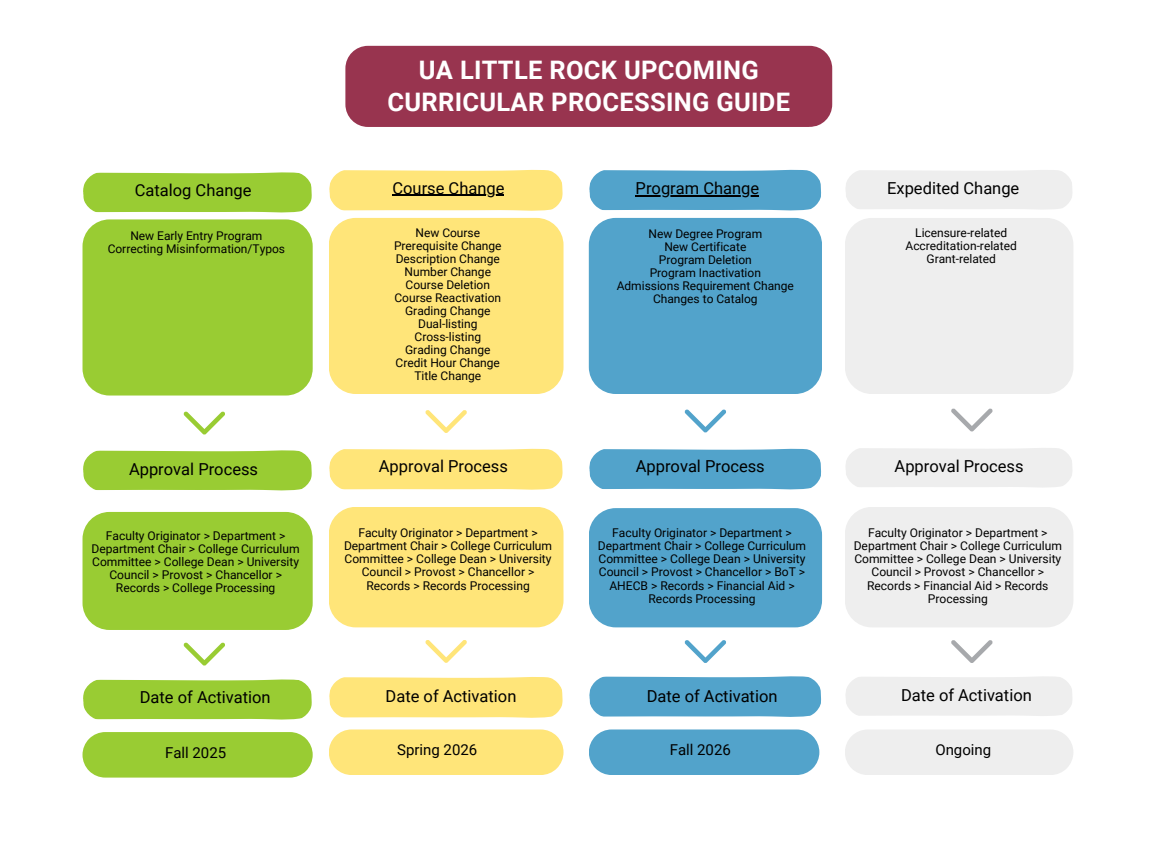
<style>
.page{position:relative;width:1152px;height:864px;background:#fff}
.page>*{position:absolute;margin:0;border:0;box-sizing:border-box;transform-origin:0 0}
.t1{font:700 25.5px/31.5px "Roboto";letter-spacing:.01em;color:#fff;text-align:center}
.t2{font:16.5px "Roboto";color:#000}
.t3{font:15px "Roboto";color:#000}
.t4{font:12px/13px "Roboto";color:#000;text-align:center}
</style>
<div class="page">
<div style="left:345px;top:45px;width:488px;height:82px;background:#98344f"></div>
<svg style="left:425px;top:410px;width:42px;height:23px"></svg>
<svg style="left:329px;top:677px;width:234px;height:41px;background:#ffe680"></svg>
<div style="left:329px;top:729px;width:235px;height:46px;background:#ffe579"></div>
<svg style="left:329px;top:448px;width:234px;height:42px;background:#ffe783"></svg>
<div style="left:329px;top:218px;width:234px;height:176px;background:#ffe579;border-radius:27px"></div>
<svg style="left:329px;top:169px;width:234px;height:42px;background:#fce482"></svg>
<hr style="left:392px;top:195px;width:112px;height:1px;background:#000">
<div style="left:329px;top:507px;width:235px;height:120px;background:#ffe579;border-radius:27px"></div>
<svg style="left:425px;top:640px;width:42px;height:23px"></svg>
<svg style="left:589px;top:676px;width:232px;height:41px;background:#5da8ce"></svg>
<div style="left:589px;top:729px;width:230px;height:46px;background:#52a3cb"></div>
<svg style="left:589px;top:448px;width:232px;height:42px;background:#60aacf"></svg>
<div style="left:589px;top:218px;width:233px;height:176px;background:#52a3cb;border-radius:27px"></div>
<svg style="left:589px;top:169px;width:232px;height:42px;background:#60a9cd"></svg>
<hr style="left:636px;top:196px;width:123px;height:1px;background:#000">
<div style="left:589px;top:508px;width:233px;height:119px;background:#52a3cb;border-radius:27px"></div>
<svg style="left:685px;top:409px;width:41px;height:24px"></svg>
<svg style="left:685px;top:640px;width:41px;height:23px"></svg>
<svg style="left:83px;top:679px;width:229px;height:41px;background:#a0cf42"></svg>
<svg style="left:83px;top:732px;width:230px;height:46px;background:#9ece3d"></svg>
<svg style="left:83px;top:450px;width:229px;height:41px;background:#a0cf42"></svg>
<div style="left:83px;top:219px;width:230px;height:177px;background:#9c3;border-radius:27px"></div>
<svg style="left:83px;top:172px;width:229px;height:41px;background:#a0cf42"></svg>
<div style="left:83px;top:512px;width:230px;height:118px;background:#9c3;border-radius:27px"></div>
<svg style="left:183px;top:411px;width:42px;height:24px"></svg>
<svg style="left:183px;top:642px;width:42px;height:24px"></svg>
<div style="left:846px;top:676px;width:226px;height:40px;background:#eee"></div>
<div style="left:845px;top:730px;width:228px;height:45px;background:#eee"></div>
<div style="left:846px;top:448px;width:226px;height:40px;background:#eee"></div>
<div style="left:845px;top:218px;width:228px;height:176px;background:#eee;border-radius:27px"></div>
<div style="left:846px;top:170px;width:226px;height:40px;background:#eee"></div>
<div style="left:845px;top:507px;width:228px;height:120px;background:#eee;border-radius:27px"></div>
<svg style="left:951px;top:408px;width:42px;height:24px"></svg>
<svg style="left:951px;top:640px;width:42px;height:23px"></svg>
<p class="t1" style="left:387px;top:55px;width:404px">UA LITTLE ROCK UPCOMING<br>CURRICULAR PROCESSING GUIDE</p>
<h2 class="t2" style="left:135px;top:181px;width:118px">Catalog Change</h2>
<p class="t2" style="left:392px;top:178px;width:113px">Course Change</p>
<p class="t2" style="left:636px;top:179px;width:125px">Program Change</p>
<p class="t2" style="left:887px;top:179px;width:134px">Expedited Change</p>
<p class="t4" style="left:130px;top:229px;width:134px">New Early Entry Program</p>
<p class="t4" style="left:108px;top:242px;width:179px">Correcting Misinformation/Typos</p>
<p class="t4" style="left:415px;top:227px;width:66px">New Course</p>
<p class="t4" style="left:394px;top:240px;width:109px">Prerequisite Change</p>
<p class="t4" style="left:396px;top:253px;width:106px">Description Change</p>
<p class="t4" style="left:405px;top:266px;width:88px">Number Change</p>
<p class="t4" style="left:406px;top:279px;width:86px">Course Deletion</p>
<p class="t4" style="left:394px;top:292px;width:108px">Course Reactivation</p>
<p class="t4" style="left:405px;top:305px;width:87px">Grading Change</p>
<p class="t4" style="left:418px;top:318px;width:61px">Dual-listing</p>
<p class="t4" style="left:415px;top:331px;width:68px">Cross-listing</p>
<p class="t4" style="left:405px;top:344px;width:87px">Grading Change</p>
<p class="t4" style="left:396px;top:357px;width:106px">Credit Hour Change</p>
<p class="t4" style="left:414px;top:370px;width:68px">Title Change</p>
<p class="t4" style="left:648px;top:227px;width:115px">New Degree Program</p>
<h2 class="t4" style="left:664px;top:240px;width:84px">New Certificate</h2>
<h2 class="t4" style="left:659px;top:253px;width:94px">Program Deletion</h2>
<p class="t4" style="left:650px;top:266px;width:113px">Program Inactivation</p>
<h2 class="t4" style="left:617px;top:279px;width:179px">Admissions Requirement Change</h2>
<p class="t4" style="left:653px;top:292px;width:106px">Changes to Catalog</p>
<p class="t4" style="left:915px;top:227px;width:93px">Licensure-related</p>
<p class="t4" style="left:906px;top:240px;width:113px">Accreditation-related</p>
<p class="t4" style="left:927px;top:253px;width:71px">Grant-related</p>
<p class="t2" style="left:129px;top:460px;width:131px">Approval Process</p>
<h2 class="t2" style="left:379px;top:457px;width:131px">Approval Process</h2>
<p class="t2" style="left:636px;top:457px;width:131px">Approval Process</p>
<p class="t2" style="left:895px;top:457px;width:131px">Approval Process</p>
<h2 class="t4" style="left:92px;top:529px;width:210px">Faculty Originator &gt; Department &gt; Department Chair &gt; College Curriculum Committee &gt; College Dean &gt; University Council &gt; Provost &gt; Chancellor &gt; Records &gt; College Processing</h2>
<p class="t4" style="left:344px;top:527px;width:210px">Faculty Originator &gt; Department &gt; Department Chair &gt; College Curriculum Committee &gt; College Dean &gt; University Council &gt; Provost &gt; Chancellor &gt; Records &gt; Records Processing</p>
<p class="t4" style="left:598px;top:527px;width:210px">Faculty Originator &gt; Department &gt; Department Chair &gt; College Curriculum Committee &gt; College Dean &gt; University Council &gt; Provost &gt; Chancellor &gt; BoT &gt; AHECB &gt; Records &gt; Financial Aid &gt; Records Processing</p>
<p class="t4" style="left:854px;top:527px;width:210px">Faculty Originator &gt; Department &gt;<br>Department Chair &gt; College Curriculum<br>Committee &gt; College Dean &gt; University<br>Council &gt; Provost &gt; Chancellor &gt;<br>Records &gt; Financial Aid &gt; Records<br>Processing</p>
<p class="t2" style="left:140px;top:688px;width:132px">Date of Activation</p>
<h1 class="t2" style="left:386px;top:687px;width:132px">Date of Activation</h1>
<h2 class="t2" style="left:647px;top:687px;width:132px">Date of Activation</h2>
<p class="t2" style="left:901px;top:685px;width:132px">Date of Activation</p>
<h2 class="t3" style="left:165px;top:744px;width:63px">Fall 2025</h2>
<p class="t3" style="left:397px;top:742px;width:82px">Spring 2026</p>
<p class="t3" style="left:670px;top:742px;width:63px">Fall 2026</p>
<h2 class="t3" style="left:935px;top:742px;width:57px">Ongoing</h2>
</div>
